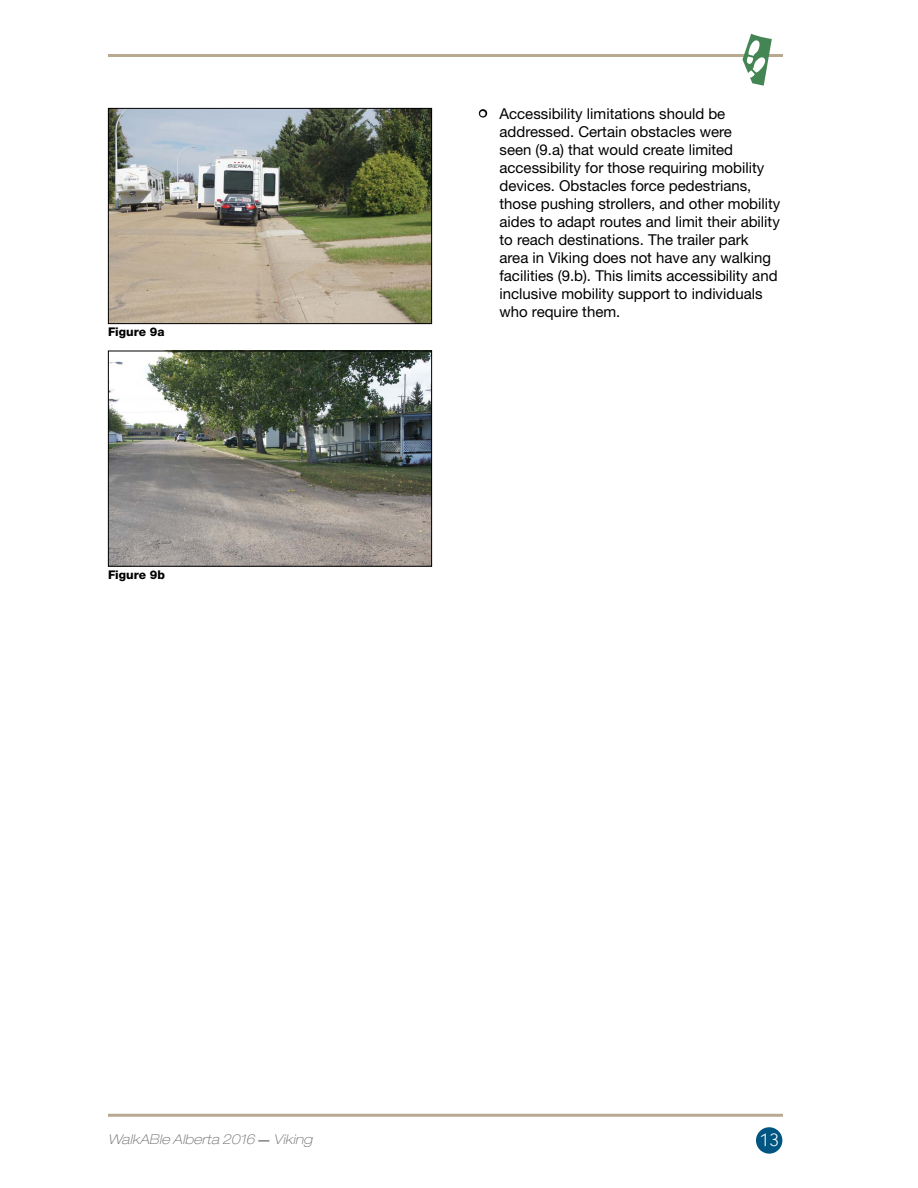
<style>
.page{position:relative;width:918px;height:1188px;background:#fff}
.page>*{position:absolute;margin:0;border:0;box-sizing:border-box;transform-origin:0 0}
.t1{font:18px "Kabel IT Cby BT";color:#fff}
.t2{font:15px/18px "Helvetica Neue LT Std";color:#000}
.t3{font:italic 100 expanded 13.5px "Helvetica Neue LT Std";letter-spacing:.01em;color:#6d6e71}
.t4{font:800 12px "Helvetica Neue LT Std";color:#000}
.s1{color:#fff}
.s2{font-family:"Minion Pro";font-weight:400;font-style:normal;font-stretch:normal;color:#000}
</style>
<div class="page">
<hr style="left:108px;top:54px;width:675px;height:3px;background:#b8a990">
<hr style="left:108px;top:1114px;width:675px;height:3px;background:#b8a990">
<div style="left:756px;top:1127px;width:26px;height:27px;background:#005581;border-radius:50%"></div>
<svg style="left:742px;top:34px;width:30px;height:52px"></svg>
<div style="left:479px;top:109px;width:8px;height:9px;border:3px solid #000;border-radius:50%"></div>
<img style="left:110px;top:110px;width:320px;height:212px">
<div style="left:108px;top:108px;width:324px;height:216px;border:1px solid #000"></div>
<img style="left:110px;top:353px;width:320px;height:212px">
<div style="left:108px;top:351px;width:324px;height:216px;border:1px solid #000"></div>
<p class="t4" style="left:108px;top:325px;width:58px">Figure 9a</p>
<p class="t4" style="left:108px;top:567px;width:58px">Figure 9b</p>
<p class="t2" style="left:500px;top:104px;width:282px;text-indent:-20px"><span class="s1">•</span> Accessibility limitations should be addressed. Certain obstacles were<br>seen (9.a) that would create limited accessibility for those requiring mobility devices. Obstacles force pedestrians, those pushing strollers, and other mobility aides to adapt routes and limit their ability to reach destinations. The trailer park area in Viking does not have any walking facilities (9.b). This limits accessibility and inclusive mobility support to individuals who require them.</p>
<p class="t3" style="left:108px;top:1131px;width:206px">WalkABle Alberta 2016 <span class="s2">—</span> Viking</p>
<p class="t1" style="left:760px;top:1129px;width:21px">13</p>
</div>
